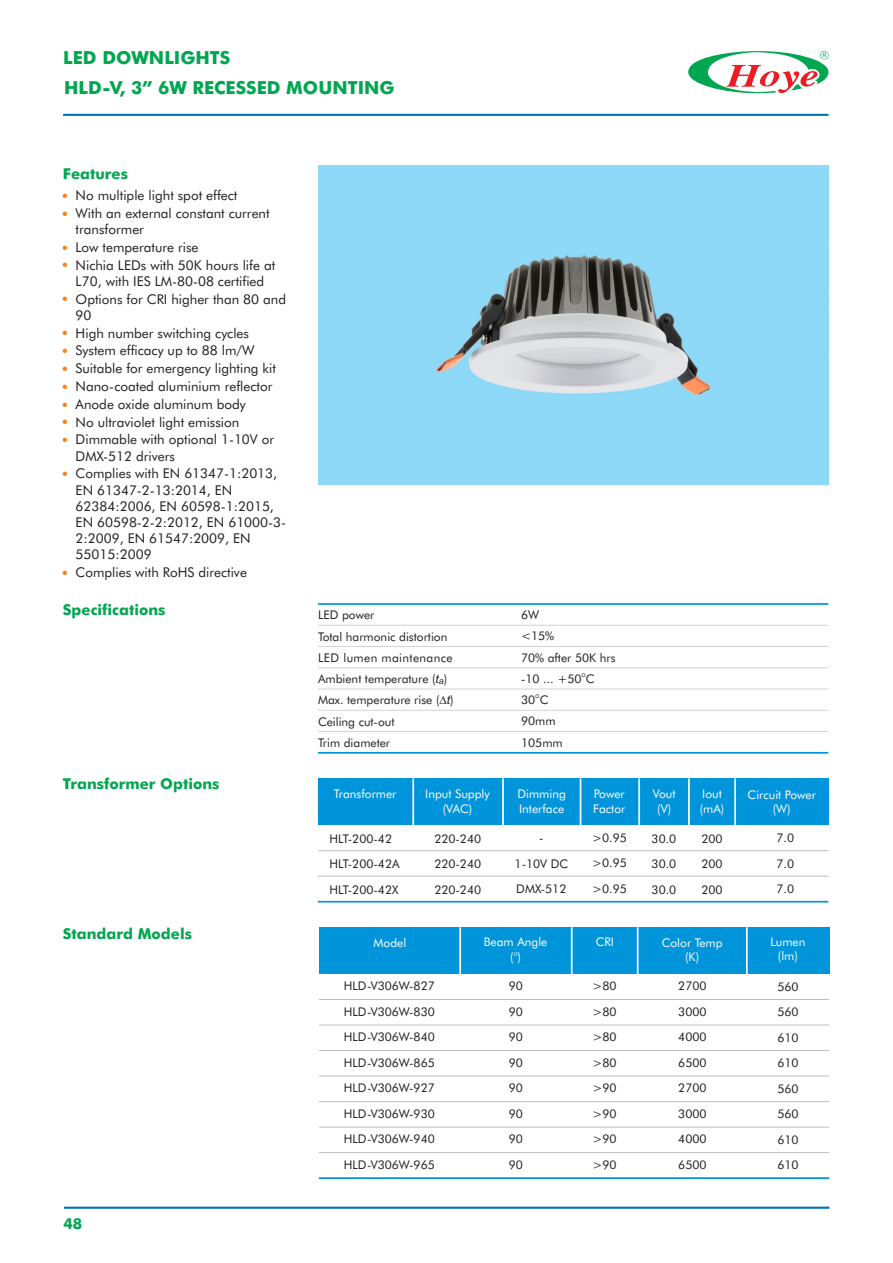
<style>
.page{position:relative;width:893px;height:1263px;background:#fff}
.page>*{position:absolute;margin:0;border:0;box-sizing:border-box;transform-origin:0 0}
.t1{font:700 18px/29.7px "Futura BT";color:#00a650}
.t2{font:700 15px "Futura BT";color:#00a650}
.t3{font:13.5px/17.9px "Futura BT";color:#231f20}
.t4{font:12px/25.5px "Futura BT";color:#231f20;text-align:justify}
.t5{font:12px/14.4px "Futura BT";color:#fff;text-align:center}
.s1{font-size:13.5px}
.s2{font-family:"Arial";font-style:italic}
</style>
<div class="page">
<hr style="left:63px;top:114px;width:765px;height:2px;background:#0071bc">
<svg style="left:688px;top:51px;width:141px;height:43px"></svg>
<hr style="left:64px;top:1206px;width:765px;height:3px;background:#0071bc">
<hr style="left:318px;top:752px;width:510px;height:2px;background:#0095da">
<hr style="left:318px;top:603px;width:510px;height:2px;background:#0095da">
<hr style="left:318px;top:625px;width:510px;height:1px;background:#d1d3d4">
<hr style="left:318px;top:646px;width:510px;height:1px;background:#d1d3d4">
<hr style="left:318px;top:667px;width:510px;height:1px;background:#d1d3d4">
<hr style="left:318px;top:689px;width:510px;height:1px;background:#d1d3d4">
<hr style="left:318px;top:710px;width:510px;height:1px;background:#d1d3d4">
<hr style="left:318px;top:731px;width:510px;height:1px;background:#d1d3d4">
<hr style="left:318px;top:901px;width:510px;height:1px;background:#0095da">
<hr style="left:318px;top:850px;width:510px;height:1px;background:#bcbec0">
<hr style="left:318px;top:876px;width:510px;height:1px;background:#bcbec0">
<div style="left:318px;top:778px;width:510px;height:47px;background:#0095da"></div>
<hr style="left:580px;top:778px;width:1px;height:47px;background:#fff">
<hr style="left:638px;top:778px;width:2px;height:47px;background:#fff">
<hr style="left:734px;top:778px;width:2px;height:47px;background:#fff">
<hr style="left:412px;top:778px;width:2px;height:47px;background:#fff">
<hr style="left:502px;top:778px;width:2px;height:47px;background:#fff">
<hr style="left:688px;top:778px;width:2px;height:47px;background:#fff">
<hr style="left:319px;top:1177px;width:510px;height:2px;background:#0095da">
<hr style="left:319px;top:999px;width:510px;height:1px;background:#bcbec0">
<hr style="left:319px;top:1024px;width:510px;height:1px;background:#bcbec0">
<hr style="left:319px;top:1050px;width:510px;height:1px;background:#bcbec0">
<hr style="left:319px;top:1075px;width:510px;height:1px;background:#bcbec0">
<hr style="left:319px;top:1101px;width:510px;height:1px;background:#bcbec0">
<hr style="left:319px;top:1127px;width:510px;height:1px;background:#bcbec0">
<hr style="left:319px;top:1152px;width:510px;height:1px;background:#bcbec0">
<div style="left:319px;top:927px;width:510px;height:47px;background:#0095da"></div>
<hr style="left:637px;top:927px;width:1px;height:47px;background:#fff">
<hr style="left:571px;top:927px;width:2px;height:47px;background:#fff">
<hr style="left:746px;top:927px;width:2px;height:47px;background:#fff">
<hr style="left:459px;top:927px;width:2px;height:47px;background:#fff">
<img style="left:318px;top:166px;width:510px;height:319px">
<h1 class="t1" style="left:63px;top:44px;width:333px">LED DOWNLIGHTS<br>HLD-V, 3” 6W RECESSED MOUNTING</h1>
<p class="t2" style="left:63px;top:167px;width:67px">Features</p>
<p class="t3" style="left:76px;top:188px;width:195px">No multiple light spot effect<br>With an external constant current</p>
<p class="t3" style="left:76px;top:222px;width:201px">transformer<br>Low temperature rise<br>Nichia LEDs with 50K hours life at</p>
<p class="t3" style="left:76px;top:273px;width:212px">L70, with IES LM-80-08 certified<br>Options for CRI higher than 80 and</p>
<p class="t3" style="left:76px;top:307px;width:202px">90<br>High number switching cycles<br>System efficacy up to 88 lm/W<br>Suitable for emergency lighting kit<br>Nano-coated aluminium reflector<br>Anode oxide aluminum body<br>No ultraviolet light emission<br>Dimmable with optional 1-10V or</p>
<p class="t3" style="left:76px;top:448px;width:203px">DMX-512 drivers<br>Complies with EN 61347-1:2013,</p>
<p class="t3" style="left:76px;top:483px;width:212px;line-height:16.2px">EN 61347-2-13:2014, EN<br>62384:2006, EN 60598-1:2015,<br>EN 60598-2-2:2012, EN 61000-3-<br>2:2009, EN 61547:2009, EN<br>55015:2009</p>
<p class="t3" style="left:76px;top:565px;width:173px">Complies with RoHS directive</p>
<p class="t2" style="left:63px;top:604px;width:104px">Specifications</p>
<p class="t4" style="left:521px;top:605px;width:96px;line-height:21.3px;text-align:left">6W<br>&lt;15%<br>70% after 50K hrs -10 ... +50<span class="s1">°</span>C<br>30<span class="s1">°</span>C<br>90mm<br>105mm</p>
<p class="t4" style="left:318px;top:605px;width:137px;line-height:21.3px;text-align:left">LED power<br>Total harmonic distortion<br>LED lumen maintenance<br>Ambient temperature (<span class="s2">t</span><sub>a</sub>)<br>Max. temperature rise ( <span class="s2">t</span>)<br>Ceiling cut-out<br>Trim diameter</p>
<p class="t2" style="left:63px;top:777px;width:158px">Transformer Options</p>
<p class="t2" style="left:63px;top:927px;width:131px">Standard Models</p>
<p class="t2" style="left:63px;top:1218px;width:20px">48</p>
<p class="t5" style="left:334px;top:788px;width:64px">Transformer</p>
<p class="t5" style="left:425px;top:788px;width:66px">Input Supply (VAC)</p>
<p class="t4" style="left:434px;top:827px;width:48px">220-240<br>220-240<br>220-240</p>
<p class="t4" style="left:776px;top:827px;width:19px">7.0<br>7.0<br>7.0</p>
<p class="t5" style="left:517px;top:788px;width:50px;text-align:left">Dimming<br>Interface</p>
<p class="t5" style="left:593px;top:788px;width:34px;text-align:left">Power<br>Factor</p>
<p class="t5" style="left:653px;top:788px;width:24px">Vout (V)</p>
<p class="t5" style="left:700px;top:788px;width:26px;text-align:left">Iout (mA)</p>
<p class="t4" style="left:652px;top:827px;width:26px">30.0<br>30.0<br>30.0</p>
<p class="t4" style="left:701px;top:827px;width:23px">200<br>200<br>200</p>
<p class="t5" style="left:748px;top:788px;width:70px">Circuit Power (W)</p>
<p class="t4" style="left:592px;top:826px;width:36px">&gt;0.95 &gt;0.95 &gt;0.95</p>
<p class="t4" style="left:329px;top:827px;width:72px;text-align:left">HLT-200-42<br>HLT-200-42A<br>HLT-200-42X</p>
<p class="t4" style="left:515px;top:826px;width:55px;text-align:center">-<br>1-10V DC<br>DMX-512</p>
<p class="t5" style="left:484px;top:936px;width:65px">Beam Angle</p>
<p class="t5" style="left:596px;top:936px;width:20px">CRI</p>
<p class="t5" style="left:510px;top:950px;width:12px">(°)</p>
<p class="t5" style="left:373px;top:936px;width:34px">Model</p>
<p class="t5" style="left:662px;top:936px;width:62px">Color Temp (K)</p>
<p class="t5" style="left:770px;top:936px;width:36px">Lumen (lm)</p>
<p class="t4" style="left:344px;top:974px;width:92px">HLD-V306W-827<br>HLD-V306W-830<br>HLD-V306W-840<br>HLD-V306W-865<br>HLD-V306W-927<br>HLD-V306W-930<br>HLD-V306W-940<br>HLD-V306W-965</p>
<p class="t4" style="left:509px;top:974px;width:16px">90<br>90<br>90<br>90<br>90<br>90<br>90<br>90</p>
<p class="t4" style="left:678px;top:974px;width:30px">2700<br>3000<br>4000<br>6500<br>2700<br>3000<br>4000<br>6500</p>
<p class="t4" style="left:593px;top:974px;width:26px">&gt;80 &gt;80 &gt;80 &gt;80 &gt;90 &gt;90 &gt;90 &gt;90</p>
<p class="t4" style="left:777px;top:975px;width:23px">560<br>560<br>610<br>610<br>560<br>560<br>610<br>610</p>
</div>
